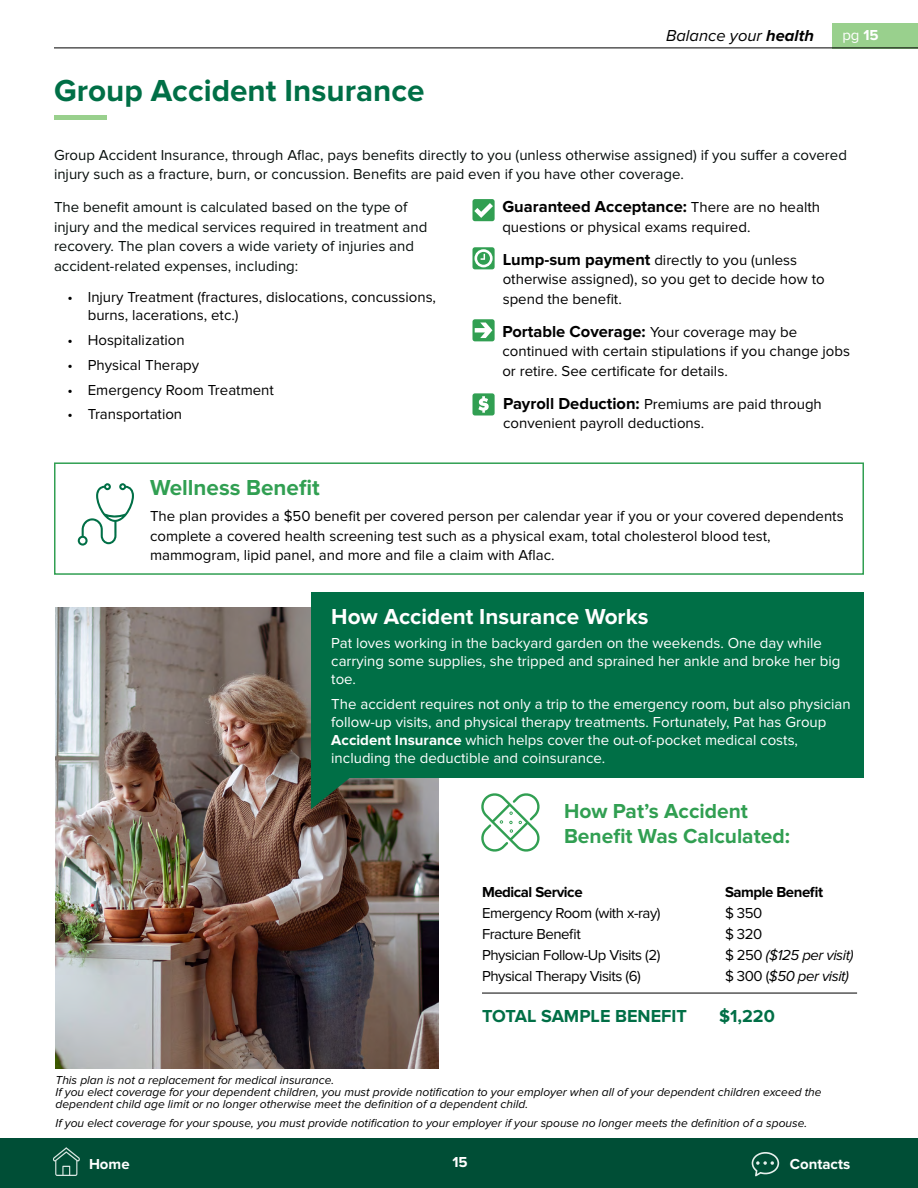
<style>
.page{position:relative;width:918px;height:1188px;background:#fff}
.page>*{position:absolute;margin:0;border:0;box-sizing:border-box;transform-origin:0 0}
.t1{font:700 31.5px "Proxima Nova";color:#006f46}
.t2{font:700 22.5px "Proxima Nova";color:#fff}
.t3{font:700 22.5px "Proxima Nova";color:#319f52}
.t4{font:700 21px/25.2px "Proxima Nova";color:#319f52}
.t5{font:700 18px "Proxima Nova";color:#006f46}
.t6{font:700 16.5px "Proxima Nova";color:#000}
.t7{font:italic 16.5px "Proxima Nova";color:#000}
.t8{font:15px/19.5px "Proxima Nova";color:#000}
.t9{font:15px/18px "Proxima Nova";color:#fff}
.t10{font:15px/19.5px "Proxima Nova";color:#060d0b}
.t11{font:15px "Proxima Nova";letter-spacing:-.03em;color:#000}
.t12{font:italic 15px "Proxima Nova";letter-spacing:-.03em;color:#000}
.t13{font:700 15px "Proxima Nova";letter-spacing:-.03em;color:#000}
.t14{font:700 15px "Proxima Nova";color:#fff}
.t15{font:italic 12px/12px "Proxima Nova";color:#000}
.s1{font-weight:700}
.s2{font-weight:400;font-size:15px}
.s3{font-weight:700;font-size:16.5px}
.s4{font-style:normal}
</style>
<div class="page">
<div style="left:832px;top:23px;width:86px;height:25px;background:#99d08d"></div>
<hr style="left:54px;top:48px;width:864px;height:1px;background:#000">
<div style="left:0;top:1138px;width:918px;height:50px;background:#004e36"></div>
<svg style="left:53px;top:1147px;width:27px;height:29px"></svg>
<svg style="left:752px;top:1152px;width:27px;height:24px"></svg>
<img style="left:56px;top:608px;width:382px;height:460px">
<hr style="left:482px;top:993px;width:375px;height:1px;background:#000">
<svg style="left:481px;top:793px;width:59px;height:59px"></svg>
<hr style="left:54px;top:116px;width:52px;height:4px;background:#99d08d">
<div style="left:472px;top:199px;width:23px;height:22px;background:#319f52;border-radius:2px"></div>
<svg style="left:474px;top:203px;width:19px;height:15px"></svg>
<div style="left:472px;top:247px;width:23px;height:22px;background:#319f52;border-radius:2px"></div>
<svg style="left:474px;top:249px;width:19px;height:18px"></svg>
<div style="left:472px;top:319px;width:23px;height:22px;background:#319f52;border-radius:2px"></div>
<svg style="left:475px;top:323px;width:17px;height:15px"></svg>
<div style="left:472px;top:393px;width:23px;height:23px;background:#319f52;border-radius:2px"></div>
<svg style="left:478px;top:396px;width:11px;height:17px"></svg>
<div style="left:54px;top:462px;width:810px;height:113px;border:2px solid #319f52"></div>
<svg style="left:78px;top:483px;width:56px;height:63px"></svg>
<svg style="left:311px;top:777px;width:40px;height:32px"></svg>
<div style="left:311px;top:592px;width:553px;height:185px;background:#006f46"></div>
<h1 class="t1" style="left:54px;top:73px;width:372px">Group Accident Insurance</h1>
<p class="t7" style="left:666px;top:28px;width:149px">Balance your <span class="s1">health</span></p>
<p class="t9" style="left:842px;top:26px;width:38px">pg <span class="s1">15</span></p>
<p class="t10" style="left:54px;top:146px;width:795px">Group Accident Insurance, through Aflac, pays benefits directly to you (unless otherwise assigned) if you suffer a covered injury such as a fracture, burn, or concussion. Benefits are paid even if you have other coverage.</p>
<p class="t10" style="left:54px;top:198px;width:375px">The benefit amount is calculated based on the type of injury and the medical services required in treatment and recovery. The plan covers a wide variety of injuries and accident-related expenses, including:</p>
<p class="t8" style="left:88px;top:289px;width:350px;line-height:18px;text-indent:-20px">• Injury Treatment (fractures, dislocations, concussions, burns, lacerations, etc.)</p>
<p class="t8" style="left:68px;top:331px;width:119px">• Hospitalization</p>
<p class="t8" style="left:68px;top:356px;width:133px">• Physical Therapy</p>
<p class="t8" style="left:68px;top:381px;width:208px">• Emergency Room Treatment</p>
<p class="t8" style="left:68px;top:405px;width:116px">• Transportation</p>
<p class="t6" style="left:502px;top:197px;width:319px">Guaranteed Acceptance: <span class="s2">There are no health</span></p>
<p class="t8" style="left:502px;top:218px;width:250px">questions or physical exams required.</p>
<p class="t8" style="left:503px;top:251px;width:323px"><span class="s3">Lump-sum payment</span> directly to you (unless otherwise assigned), so you get to decide how to spend the benefit.</p>
<p class="t6" style="left:502px;top:322px;width:296px">Portable Coverage: <span class="s2">Your coverage may be</span></p>
<p class="t8" style="left:502px;top:342px;width:349px">continued with certain stipulations if you change jobs or retire. See certificate for details.</p>
<p class="t8" style="left:503px;top:395px;width:320px"><span class="s3">Payroll Deduction:</span> Premiums are paid through convenient payroll deductions.</p>
<h2 class="t3" style="left:150px;top:474px;width:171px">Wellness Benefit</h2>
<p class="t8" style="left:150px;top:507px;width:695px">The plan provides a $50 benefit per covered person per calendar year if you or your covered dependents complete a covered health screening test such as a physical exam, total cholesterol blood test, mammogram, lipid panel, and more and file a claim with Aflac.</p>
<h2 class="t2" style="left:331px;top:603px;width:319px">How Accident Insurance Works</h2>
<p class="t9" style="left:331px;top:635px;width:511px">Pat loves working in the backyard garden on the weekends. One day while carrying some supplies, she tripped and sprained her ankle and broke her big toe.</p>
<p class="t9" style="left:331px;top:696px;width:521px">The accident requires not only a trip to the emergency room, but also physician follow-up visits, and physical therapy treatments. Fortunately, Pat has Group <span class="s1">Accident Insurance</span> which helps cover the out-of-pocket medical costs, including the deductible and coinsurance.</p>
<h3 class="t4" style="left:564px;top:799px;width:227px">How Pat’s Accident<br>Benefit Was Calculated:</h3>
<p class="t13" style="left:482px;top:883px;width:102px">Medical Service</p>
<p class="t13" style="left:725px;top:883px;width:100px">Sample Benefit</p>
<p class="t11" style="left:482px;top:906px;width:180px">Emergency Room (with x-ray)</p>
<p class="t8" style="left:725px;top:904px;width:39px">$ 350</p>
<p class="t11" style="left:482px;top:927px;width:100px">Fracture Benefit</p>
<p class="t8" style="left:725px;top:925px;width:39px">$ 320</p>
<p class="t11" style="left:482px;top:948px;width:180px">Physician Follow-Up Visits (2)</p>
<p class="t12" style="left:725px;top:948px;width:130px"><span class="s4">$ 250</span> ($125 per visit)</p>
<p class="t11" style="left:482px;top:969px;width:160px">Physical Therapy Visits (6)</p>
<p class="t12" style="left:725px;top:969px;width:125px"><span class="s4">$ 300 (</span>$50 per visit)</p>
<p class="t5" style="left:482px;top:1006px;width:206px">TOTAL SAMPLE BENEFIT</p>
<p class="t5" style="left:719px;top:1006px;width:57px">$1,220</p>
<p class="t15" style="left:56px;top:1074px;width:768px">This plan is not a replacement for medical insurance.<br>If you elect coverage for your dependent children, you must provide notification to your employer when all of your dependent children exceed the dependent child age limit or no longer otherwise meet the definition of a dependent child.</p>
<p class="t15" style="left:56px;top:1117px;width:753px">If you elect coverage for your spouse, you must provide notification to your employer if your spouse no longer meets the definition of a spouse.</p>
<p class="t14" style="left:89px;top:1155px;width:42px">Home</p>
<p class="t14" style="left:452px;top:1154px;width:17px">15</p>
<p class="t14" style="left:790px;top:1155px;width:62px">Contacts</p>
</div>
